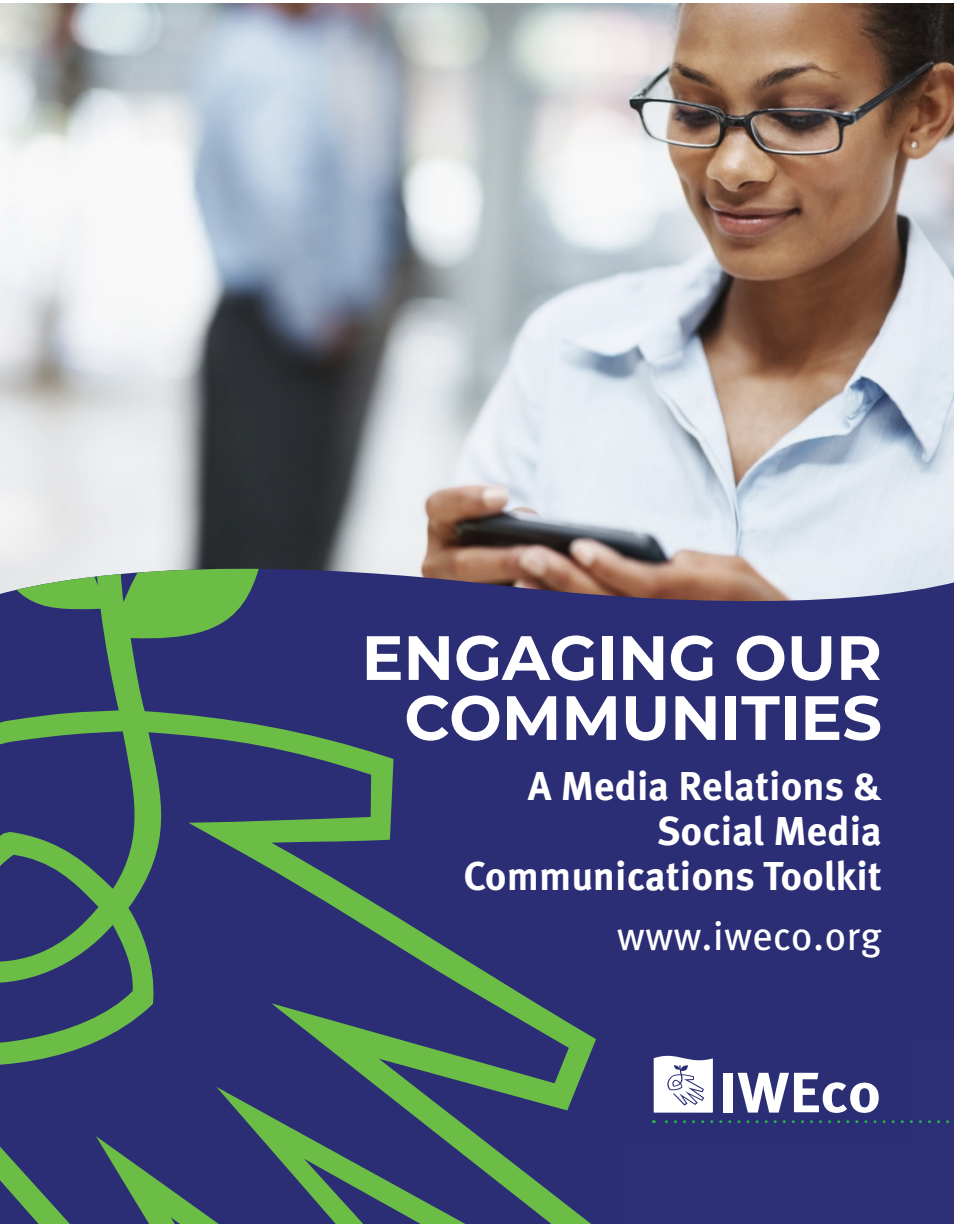
<style>
.page{position:relative;width:954px;height:1224px;background:#fff}
.page>*{position:absolute;margin:0;border:0;box-sizing:border-box;transform-origin:0 0}
.t1{font:700 62.4px "Montserrat";color:#fff}
.t2{font:700 40.2px/45px "Meta Pro";color:#fff;text-align:right}
.t3{font:40.2px "Meta Pro";color:#fff}
</style>
<div class="page">
<img style="left:0;top:3px;width:954px;height:566px">
<div style="left:603px;top:569px;width:351px;height:655px;background:#2b2e75"></div>
<svg style="left:0;top:569px;width:603px;height:655px;background:#394b6c"></svg>
<div style="left:626px;top:1040px;width:328px;height:184px;background:#2c2f76"></div>
<div style="left:622px;top:1025px;width:288px;height:118px;background:#2b2e75"></div>
<svg style="left:652px;top:1055px;width:298px;height:69px"></svg>
<p class="t1" style="left:362px;top:613px;width:522px">ENGAGING OUR</p>
<p class="t1" style="left:404px;top:673px;width:479px">COMMUNITIES</p>
<p class="t2" style="left:528px;top:765px;width:356px">A Media Relations &amp;<br>Social Media</p>
<p class="t2" style="left:463px;top:855px;width:420px">Communications Toolkit</p>
<p class="t3" style="left:617px;top:911px;width:267px">www.iweco.org</p>
</div>
